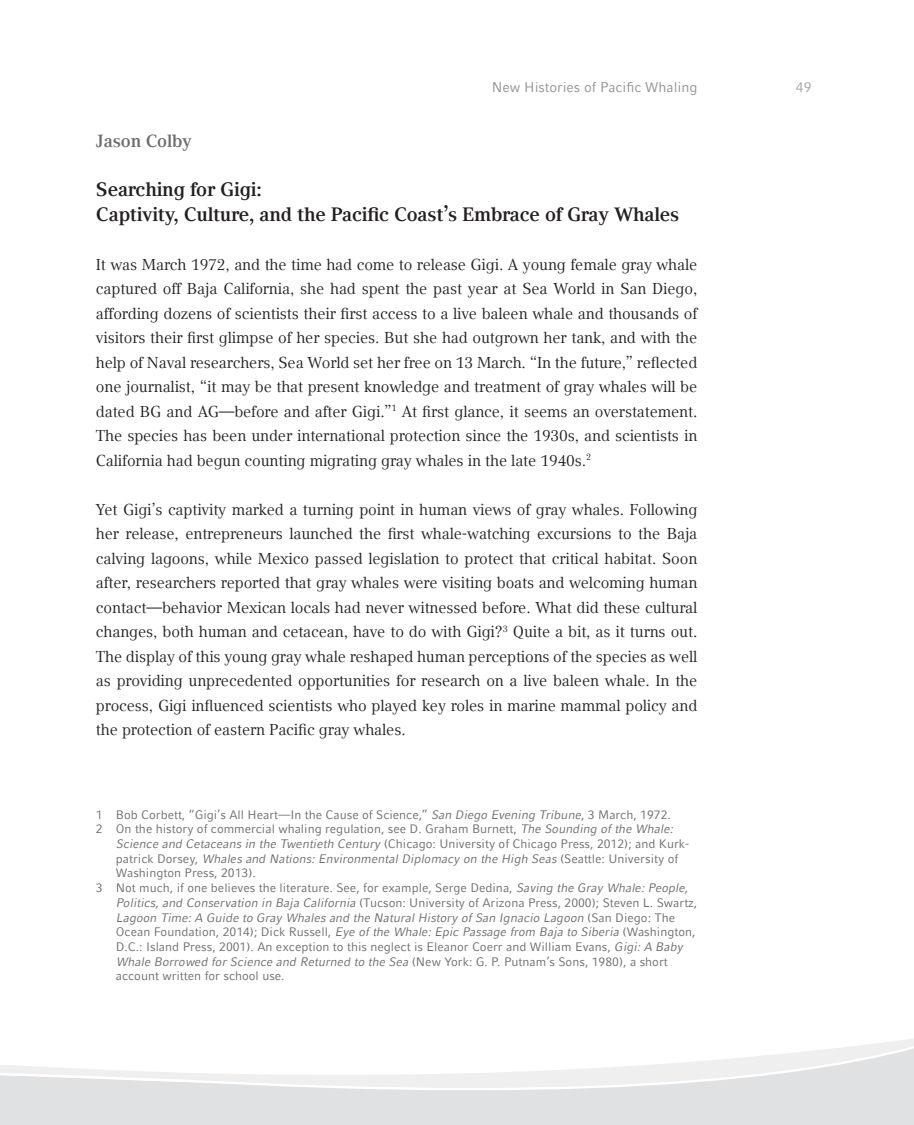
<style>
.page{position:relative;width:914px;height:1125px;background:#fff}
.page>*{position:absolute;margin:0;border:0;box-sizing:border-box;transform-origin:0 0}
.Text{font:700 19.25px "LMU Compatil Text";letter-spacing:-.01em;color:#231f20}
.Subhead{font:700 17.5px "LMU Compatil Text";letter-spacing:-.01em;color:#6c6d70}
.Text-2{font:15.75px/24.5px "LMU Compatil Text";letter-spacing:-.01em;color:#231f20;text-align:justify}
.t1{font:14px "LMU Compatil Fact";color:#919396}
.t2{font:14px "LMU Compatil Fact";color:#a3a4a8}
.fußnote{font:12.25px/14.7px "LMU Compatil Fact";color:#6c6d70}
.s1{font-style:italic}
</style>
<div class="page">
<svg style="left:0;top:1039px;width:913px;height:86px;fill:#e0e1e3"></svg>
<p class="t1" style="left:491px;top:79px;width:207px">New Histories of Pacific Whaling</p>
<p class="t2" style="left:795px;top:79px;width:17px">49</p>
<p class="Subhead" style="left:96px;top:131px;width:97px">Jason Colby</p>
<p class="Text" style="left:96px;top:178px;width:167px">Searching for Gigi:</p>
<p class="Text" style="left:96px;top:202px;width:584px">Captivity, Culture, and the Pacific Coast’s Embrace of Gray Whales</p>
<p class="Text-2" style="left:96px;top:252px;width:602px">It was March 1972, and the time had come to release Gigi. A young female gray whale captured off Baja California, she had spent the past year at Sea World in San Diego, affording dozens of scientists their first access to a live baleen whale and thousands of visitors their first glimpse of her species. But she had outgrown her tank, and with the help of Naval researchers, Sea World set her free on 13 March. “In the future,” reflected one journalist, “it may be that present knowledge and treatment of gray whales will be dated BG and AG—before and after Gigi.”<sup>1</sup> At first glance, it seems an overstatement.<br>The species has been under international protection since the 1930s, and scientists in California had begun counting migrating gray whales in the late 1940s.<sup>2</sup></p>
<p class="Text-2" style="left:96px;top:497px;width:602px">Yet Gigi’s captivity marked a turning point in human views of gray whales. Following her release, entrepreneurs launched the first whale-watching excursions to the Baja calving lagoons, while Mexico passed legislation to protect that critical habitat. Soon after, researchers reported that gray whales were visiting boats and welcoming human contact—behavior Mexican locals had never witnessed before. What did these cultural changes, both human and cetacean, have to do with Gigi?<sup>3</sup> Quite a bit, as it turns out.<br>The display of this young gray whale reshaped human perceptions of the species as well as providing unprecedented opportunities for research on a live baleen whale. In the process, Gigi influenced scientists who played key roles in marine mammal policy and the protection of eastern Pacific gray whales.</p>
<p class="fußnote" style="left:96px;top:807px;width:576px">1 Bob Corbett, “Gigi’s All Heart—In the Cause of Science,” <span class="s1">San Diego Evening Tribune</span>, 3 March, 1972.</p>
<p class="fußnote" style="left:116px;top:821px;width:575px;text-indent:-20px">2 On the history of commercial whaling regulation, see D. Graham Burnett, <span class="s1">The Sounding of the Whale:<br>Science and Cetaceans in the Twentieth Century</span> (Chicago: University of Chicago Press, 2012); and Kurk&shy;patrick Dorsey, <span class="s1">Whales and Nations: Environmental Diplomacy on the High Seas</span> (Seattle: University of Washington Press, 2013).</p>
<p class="fußnote" style="left:116px;top:880px;width:583px;text-indent:-20px">3 Not much, if one believes the literature. See, for example, Serge Dedina, <span class="s1">Saving the Gray Whale: People, Politics, and Conservation in Baja California</span> (Tucson: University of Arizona Press, 2000); Steven L. Swartz, <span class="s1">Lagoon Time: A Guide to Gray Whales and the Natural History of San Ignacio Lagoon</span> (San Diego: The Ocean Foundation, 2014); Dick Russell, <span class="s1">Eye of the Whale: Epic Passage from Baja to Siberia</span> (Washington, D.C.: Island Press, 2001). An exception to this neglect is Eleanor Coerr and William Evans, <span class="s1">Gigi: A Baby Whale Borrowed for Science and Returned to the Sea</span> (New York: G. P. Putnam’s Sons, 1980), a short account written for school use.</p>
</div>
